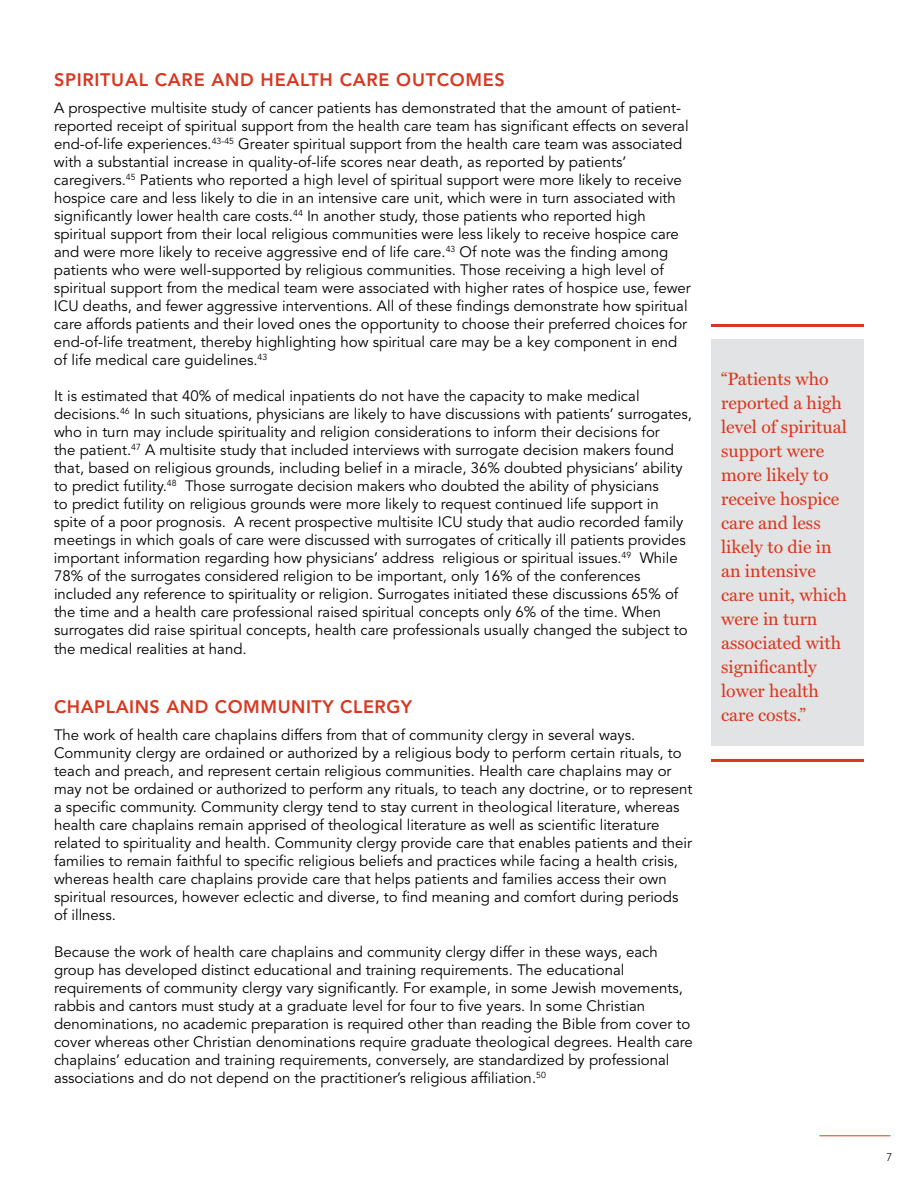
<style>
.page{position:relative;width:918px;height:1188px;background:#fff}
.page>*{position:absolute;margin:0;border:0;box-sizing:border-box;transform-origin:0 0}
.t1{font:18px/24px "Miller Text";color:#d83820}
.t2{font:800 18px "Avenir";letter-spacing:.04em;color:#d83820}
.t3{font:15px/18px "Avenir";color:#000}
.t4{font:300 11.25px "Avenir";color:#000}
</style>
<div class="page">
<hr style="left:819px;top:1135px;width:72px;height:1px;background:#d83820">
<hr style="left:711px;top:324px;width:153px;height:3px;background:#d83820">
<hr style="left:711px;top:759px;width:153px;height:3px;background:#d83820">
<div style="left:711px;top:340px;width:153px;height:406px;background:#e2e3e4"></div>
<p class="t2" style="left:54px;top:69px;width:452px">SPIRITUAL CARE AND HEALTH CARE OUTCOMES</p>
<p class="t3" style="left:54px;top:99px;width:638px">A prospective multisite study of cancer patients has demonstrated that the amount of patient&shy;reported receipt of spiritual support from the health care team has significant effects on several end-of-life experiences.<sup>43-45</sup> Greater spiritual support from the health care team was associated with a substantial increase in quality-of-life scores near death, as reported by patients’ caregivers.<sup>45</sup> Patients who reported a high level of spiritual support were more likely to receive hospice care and less likely to die in an intensive care unit, which were in turn associated with significantly lower health care costs.<sup>44</sup> In another study, those patients who reported high spiritual support from their local religious communities were less likely to receive hospice care and were more likely to receive aggressive end of life care.<sup>43</sup> Of note was the finding among patients who were well-supported by religious communities. Those receiving a high level of spiritual support from the medical team were associated with higher rates of hospice use, fewer ICU deaths, and fewer aggressive interventions. All of these findings demonstrate how spiritual care affords patients and their loved ones the opportunity to choose their preferred choices for end-of-life treatment, thereby highlighting how spiritual care may be a key component in end of life medical care guidelines.<sup>43</sup></p>
<p class="t3" style="left:54px;top:387px;width:640px">It is estimated that 40% of medical inpatients do not have the capacity to make medical decisions.<sup>46</sup> In such situations, physicians are likely to have discussions with patients’ surrogates, who in turn may include spirituality and religion considerations to inform their decisions for<br>the patient.<sup>47</sup> A multisite study that included interviews with surrogate decision makers found that, based on religious grounds, including belief in a miracle, 36% doubted physicians’ ability to predict futility.<sup>48</sup> Those surrogate decision makers who doubted the ability of physicians<br>to predict futility on religious grounds were more likely to request continued life support in spite of a poor prognosis. A recent prospective multisite ICU study that audio recorded family meetings in which goals of care were discussed with surrogates of critically ill patients provides important information regarding how physicians’ address religious or spiritual issues.<sup>49</sup> While 78% of the surrogates considered religion to be important, only 16% of the conferences included any reference to spirituality or religion. Surrogates initiated these discussions 65% of the time and a health care professional raised spiritual concepts only 6% of the time. When surrogates did raise spiritual concepts, health care professionals usually changed the subject to</p>
<p class="t3" style="left:54px;top:640px;width:194px">the medical realities at hand.</p>
<p class="t2" style="left:54px;top:696px;width:360px">CHAPLAINS AND COMMUNITY CLERGY</p>
<p class="t3" style="left:54px;top:726px;width:640px">The work of health care chaplains differs from that of community clergy in several ways.<br>Community clergy are ordained or authorized by a religious body to perform certain rituals, to teach and preach, and represent certain religious communities. Health care chaplains may or may not be ordained or authorized to perform any rituals, to teach any doctrine, or to represent a specific community. Community clergy tend to stay current in theological literature, whereas health care chaplains remain apprised of theological literature as well as scientific literature related to spirituality and health. Community clergy provide care that enables patients and their families to remain faithful to specific religious beliefs and practices while facing a health crisis, whereas health care chaplains provide care that helps patients and families access their own spiritual resources, however eclectic and diverse, to find meaning and comfort during periods of illness.</p>
<p class="t3" style="left:54px;top:943px;width:640px">Because the work of health care chaplains and community clergy differ in these ways, each group has developed distinct educational and training requirements. The educational requirements of community clergy vary significantly. For example, in some Jewish movements, rabbis and cantors must study at a graduate level for four to five years. In some Christian denominations, no academic preparation is required other than reading the Bible from cover to cover whereas other Christian denominations require graduate theological degrees. Health care chaplains’ education and training requirements, conversely, are standardized by professional associations and do not depend on the practitioner’s religious affiliation.<sup>50</sup></p>
<p class="t1" style="left:721px;top:367px;width:127px">“Patients who reported a high level of spiritual support were more likely to receive hospice care and less likely to die in an intensive care unit, which were in turn associated with significantly lower health care costs.”</p>
<p class="t4" style="left:886px;top:1150px;width:7px">7</p>
</div>
